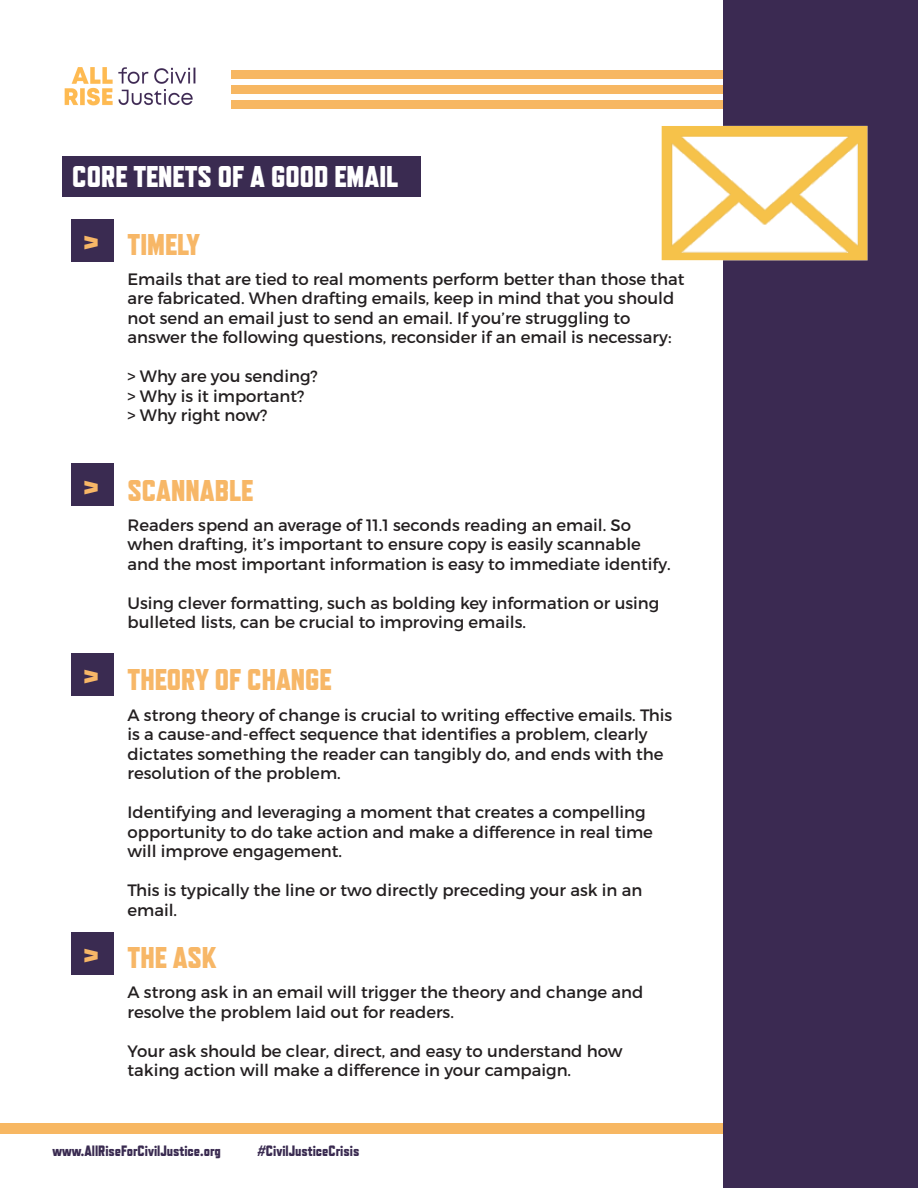
<style>
.page{position:relative;width:918px;height:1188px;background:#fff}
.page>*{position:absolute;margin:0;border:0;box-sizing:border-box;transform-origin:0 0}
.t1{font:800 30px "Refrigerator Deluxe";color:#f7b767}
.t2{font:800 30px "Refrigerator Deluxe";color:#fff}
.t3{font:16.5px/19.5px "Montserrat";color:#231f20}
.t4{font:800 15px "Refrigerator Deluxe";color:#3a2b51}
.s1{font-size:33px}
</style>
<div class="page">
<div style="left:0;top:1124px;width:785px;height:10px;background:#f7b762"></div>
<div style="left:232px;top:70px;width:548px;height:9px;background:#f7b762"></div>
<img style="left:64px;top:67px;width:132px;height:39px">
<div style="left:232px;top:85px;width:548px;height:9px;background:#f7b762"></div>
<div style="left:232px;top:100px;width:548px;height:9px;background:#f7b762"></div>
<div style="left:724px;top:0;width:194px;height:1188px;background:#3b2a52"></div>
<div style="left:71px;top:932px;width:42px;height:43px;background:#3a2b51"></div>
<div style="left:71px;top:464px;width:42px;height:42px;background:#3a2b51"></div>
<div style="left:71px;top:220px;width:42px;height:42px;background:#3a2b51"></div>
<div style="left:62px;top:157px;width:359px;height:40px;background:#3a2b51"></div>
<div style="left:71px;top:653px;width:42px;height:43px;background:#3a2b51"></div>
<img style="left:661px;top:89px;width:207px;height:216px">
<h1 class="t2" style="left:72px;top:159px;width:328px">CORE TENETS OF A GOOD EMAIL</h1>
<h1 class="t1" style="left:84px;top:227px;width:117px"><span class="s1">&gt;</span> TIMELY</h1>
<p class="t3" style="left:128px;top:269px;width:559px">Emails that are tied to real moments perform better than those that are fabricated. When drafting emails, keep in mind that you should not send an email just to send an email. If you’re struggling to answer the following questions, reconsider if an email is necessary:</p>
<p class="t3" style="left:128px;top:367px;width:192px">&gt; Why are you sending? &gt; Why is it important?<br>&gt; Why right now?</p>
<h1 class="t1" style="left:84px;top:473px;width:171px"><sup>&gt;</sup> SCANNABLE</h1>
<p class="t3" style="left:128px;top:515px;width:545px">Readers spend an average of 11.1 seconds reading an email. So when drafting, it’s important to ensure copy is easily scannable and the most important information is easy to immediate identify.</p>
<p class="t3" style="left:128px;top:593px;width:533px">Using clever formatting, such as bolding key information or using bulleted lists, can be crucial to improving emails.</p>
<h1 class="t1" style="left:84px;top:662px;width:249px"><sup>&gt;</sup> THEORY OF CHANGE</h1>
<p class="t3" style="left:128px;top:705px;width:546px">A strong theory of change is crucial to writing effective emails. This is a cause-and-effect sequence that identifies a problem, clearly dictates something the reader can tangibly do, and ends with the resolution of the problem.</p>
<p class="t3" style="left:128px;top:802px;width:527px">Identifying and leveraging a moment that creates a compelling opportunity to do take action and make a difference in real time will improve engagement.</p>
<p class="t3" style="left:128px;top:880px;width:516px">This is typically the line or two directly preceding your ask in an email.</p>
<h1 class="t1" style="left:84px;top:940px;width:134px"><sup>&gt;</sup> THE ASK</h1>
<p class="t3" style="left:128px;top:983px;width:517px">A strong ask in an email will trigger the theory and change and resolve the problem laid out for readers.</p>
<p class="t3" style="left:128px;top:1041px;width:497px">Your ask should be clear, direct, and easy to understand how taking action will make a difference in your campaign.</p>
<p class="t4" style="left:52px;top:1142px;width:170px">www.AllRiseForCivilJustice.org</p>
<p class="t4" style="left:257px;top:1142px;width:103px">#CivilJusticeCrisis</p>
</div>
